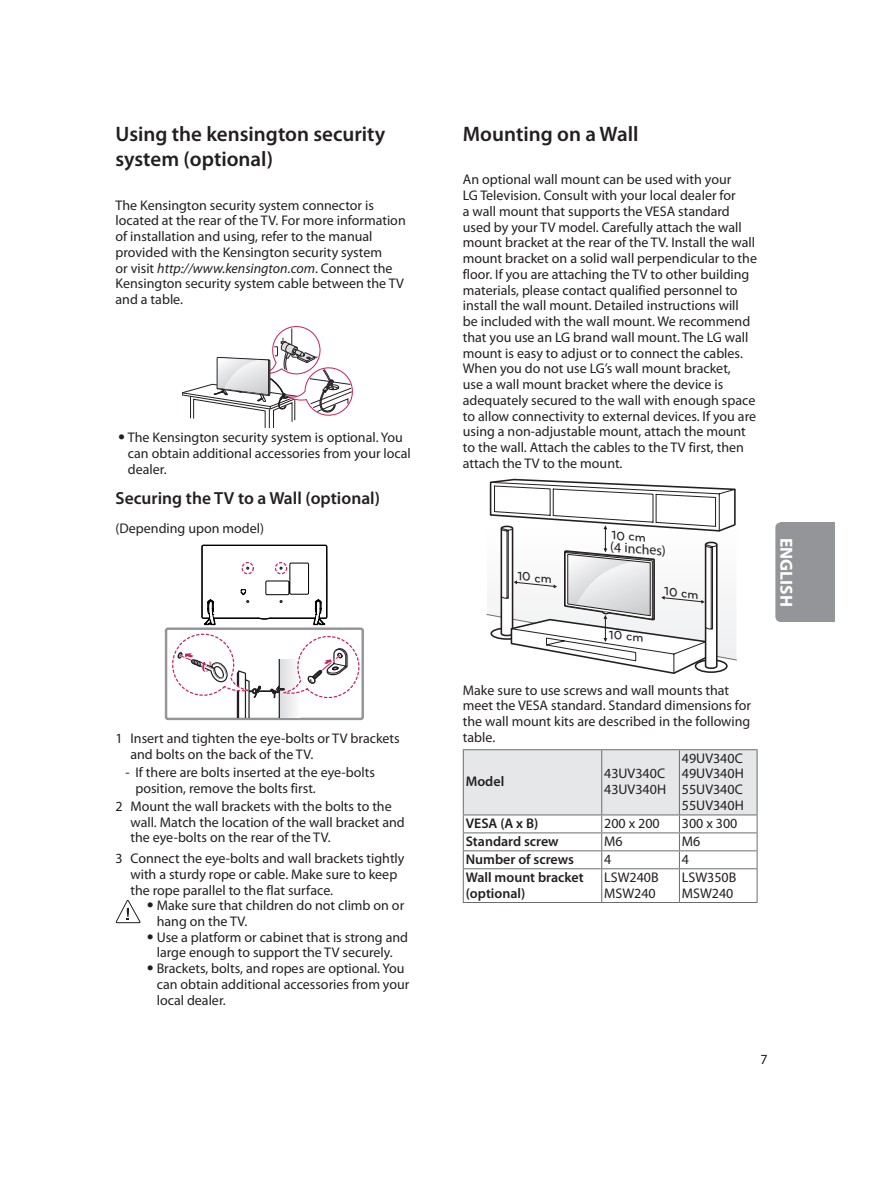
<style>
.page{position:relative;width:886px;height:1194px;background:#fff}
.page>*{position:absolute;margin:0;border:0;box-sizing:border-box;transform-origin:0 0}
.t1{font:600 21px/25.2px "Myriad Pro";color:#231f20}
.t2{font:600 17.5px "Myriad Pro";color:#231f20}
.t3{font:700 17.5px "Myriad Pro";color:#fff}
.t4{font:14px/15.8px "Myriad Pro";color:#231f20}
.t5{font:600 14px/15.8px "Myriad Pro";color:#231f20}
.t6{font:500 12.6px "Bryant LG";color:#231f20}
.s1{font-style:italic}
.s2{font-family:"Univers";font-weight:300}
</style>
<div class="page">
<svg style="left:775px;top:522px;width:5px;height:100px"></svg>
<div style="left:780px;top:522px;width:55px;height:100px;background:#939598"></div>
<svg style="left:182px;top:326px;width:171px;height:102px"></svg>
<div style="left:165px;top:627px;width:199px;height:93px;border:2px solid #939598;border-radius:2px"></div>
<svg style="left:168px;top:544px;width:196px;height:173px"></svg>
<svg style="left:116px;top:900px;width:24px;height:23px"></svg>
<svg style="left:486px;top:479px;width:251px;height:195px"></svg>
<hr style="left:463px;top:868px;width:139px;height:1px;background:#6c6d70">
<hr style="left:602px;top:868px;width:77px;height:1px;background:#6c6d70">
<hr style="left:601px;top:869px;width:1px;height:33px;background:#6c6d70">
<hr style="left:679px;top:868px;width:78px;height:1px;background:#6c6d70">
<svg style="left:463px;top:749px;width:295px;height:119px"></svg>
<hr style="left:463px;top:869px;width:1px;height:33px;background:#6c6d70">
<hr style="left:679px;top:869px;width:1px;height:33px;background:#6c6d70">
<hr style="left:757px;top:869px;width:1px;height:33px;background:#6c6d70">
<hr style="left:463px;top:902px;width:139px;height:1px;background:#6c6d70">
<hr style="left:602px;top:902px;width:77px;height:1px;background:#6c6d70">
<hr style="left:679px;top:902px;width:78px;height:1px;background:#6c6d70">
<hr style="left:602px;top:749px;width:77px;height:1px;background:#6c6d70">
<hr style="left:601px;top:750px;width:1px;height:64px;background:#6c6d70">
<hr style="left:679px;top:749px;width:78px;height:1px;background:#6c6d70">
<hr style="left:679px;top:750px;width:1px;height:64px;background:#6c6d70">
<hr style="left:757px;top:750px;width:1px;height:64px;background:#6c6d70">
<hr style="left:602px;top:814px;width:77px;height:1px;background:#6c6d70">
<hr style="left:679px;top:814px;width:78px;height:1px;background:#6c6d70">
<h1 class="t1" style="left:116px;top:121px;width:271px">Using the kensington security system (optional)</h1>
<p class="t4" style="left:116px;top:197px;width:292px">The Kensington security system connector is located at the rear of the TV. For more information of installation and using, refer to the manual provided with the Kensington security system<br>or visit <span class="s1">http://www.kensington.com</span>. Connect the Kensington security system cable between the TV and a table.</p>
<p class="t4" style="left:128px;top:429px;width:284px;text-indent:-10px"><span class="s2">•</span> The Kensington security system is optional. You can obtain additional accessories from your local dealer.</p>
<p class="t2" style="left:116px;top:487px;width:266px">Securing the TV to a Wall (optional)</p>
<p class="t4" style="left:116px;top:520px;width:150px">(Depending upon model)</p>
<p class="t4" style="left:130px;top:730px;width:271px;text-indent:-15px">1 Insert and tighten the eye-bolts or TV brackets and bolts on the back of the TV.</p>
<p class="t4" style="left:135px;top:764px;width:241px;text-indent:-10px">- If there are bolts inserted at the eye-bolts position, remove the bolts first.</p>
<p class="t4" style="left:130px;top:798px;width:276px;text-indent:-15px">2 Mount the wall brackets with the bolts to the wall. Match the location of the wall bracket and the eye-bolts on the rear of the TV.</p>
<p class="t4" style="left:130px;top:850px;width:276px;text-indent:-15px">3 Connect the eye-bolts and wall brackets tightly with a sturdy rope or cable. Make sure to keep the rope parallel to the flat surface.</p>
<p class="t4" style="left:157px;top:897px;width:249px;text-indent:-10px"><span class="s2">•</span> Make sure that children do not climb on or hang on the TV.</p>
<p class="t4" style="left:147px;top:928px;width:263px;text-align:center"><span class="s2">•</span> Use a platform or cabinet that is strong and large enough to support the TV securely.</p>
<p class="t4" style="left:157px;top:960px;width:254px;text-indent:-10px"><span class="s2">•</span> Brackets, bolts, and ropes are optional. You can obtain additional accessories from your local dealer.</p>
<h1 class="t1" style="left:463px;top:121px;width:177px">Mounting on a Wall</h1>
<p class="t4" style="left:463px;top:171px;width:296px">An optional wall mount can be used with your<br>LG Television. Consult with your local dealer for<br>a wall mount that supports the VESA standard used by your TV model. Carefully attach the wall mount bracket at the rear of the TV. Install the wall mount bracket on a solid wall perpendicular to the floor. If you are attaching the TV to other building materials, please contact qualified personnel to install the wall mount. Detailed instructions will be included with the wall mount. We recommend that you use an LG brand wall mount. The LG wall mount is easy to adjust or to connect the cables.<br>When you do not use LG’s wall mount bracket,<br>use a wall mount bracket where the device is adequately secured to the wall with enough space to allow connectivity to external devices. If you are using a non-adjustable mount, attach the mount to the wall. Attach the cables to the TV first, then attach the TV to the mount.</p>
<p class="t6" style="left:519px;top:568px;width:36px;rotate:6deg">10 cm</p>
<p class="t6" style="left:612px;top:527px;width:36px;rotate:4deg">10 cm</p>
<p class="t4" style="left:611px;top:538px;width:57px;rotate:5deg">(4 inches)</p>
<p class="t6" style="left:610px;top:627px;width:36px;rotate:4deg">10 cm</p>
<p class="t6" style="left:665px;top:583px;width:36px;rotate:6deg">10 cm</p>
<p class="t4" style="left:463px;top:681px;width:290px">Make sure to use screws and wall mounts that meet the VESA standard. Standard dimensions for the wall mount kits are described in the following table.</p>
<p class="t5" style="left:466px;top:773px;width:40px">Model</p>
<p class="t4" style="left:604px;top:765px;width:63px">43UV340C<br>43UV340H</p>
<p class="t4" style="left:682px;top:750px;width:63px;text-align:justify">49UV340C 49UV340H 55UV340C 55UV340H</p>
<p class="t5" style="left:466px;top:815px;width:74px">VESA (A x B)</p>
<p class="t4" style="left:604px;top:815px;width:57px">200 x 200</p>
<p class="t4" style="left:682px;top:815px;width:57px">300 x 300</p>
<p class="t5" style="left:466px;top:833px;width:95px">Standard screw</p>
<p class="t4" style="left:604px;top:833px;width:20px">M6</p>
<p class="t4" style="left:682px;top:833px;width:20px">M6</p>
<p class="t5" style="left:466px;top:851px;width:110px">Number of screws</p>
<p class="t4" style="left:604px;top:851px;width:9px">4</p>
<p class="t4" style="left:682px;top:851px;width:9px">4</p>
<p class="t5" style="left:466px;top:868px;width:119px">Wall mount bracket (optional)</p>
<p class="t4" style="left:604px;top:869px;width:56px">LSW240B<br>MSW240</p>
<p class="t4" style="left:682px;top:869px;width:56px">LSW350B<br>MSW240</p>
<p class="t3" style="left:798px;top:538px;width:70px;rotate:90deg">ENGLISH</p>
<p class="t4" style="left:760px;top:1051px;width:9px">7</p>
</div>
